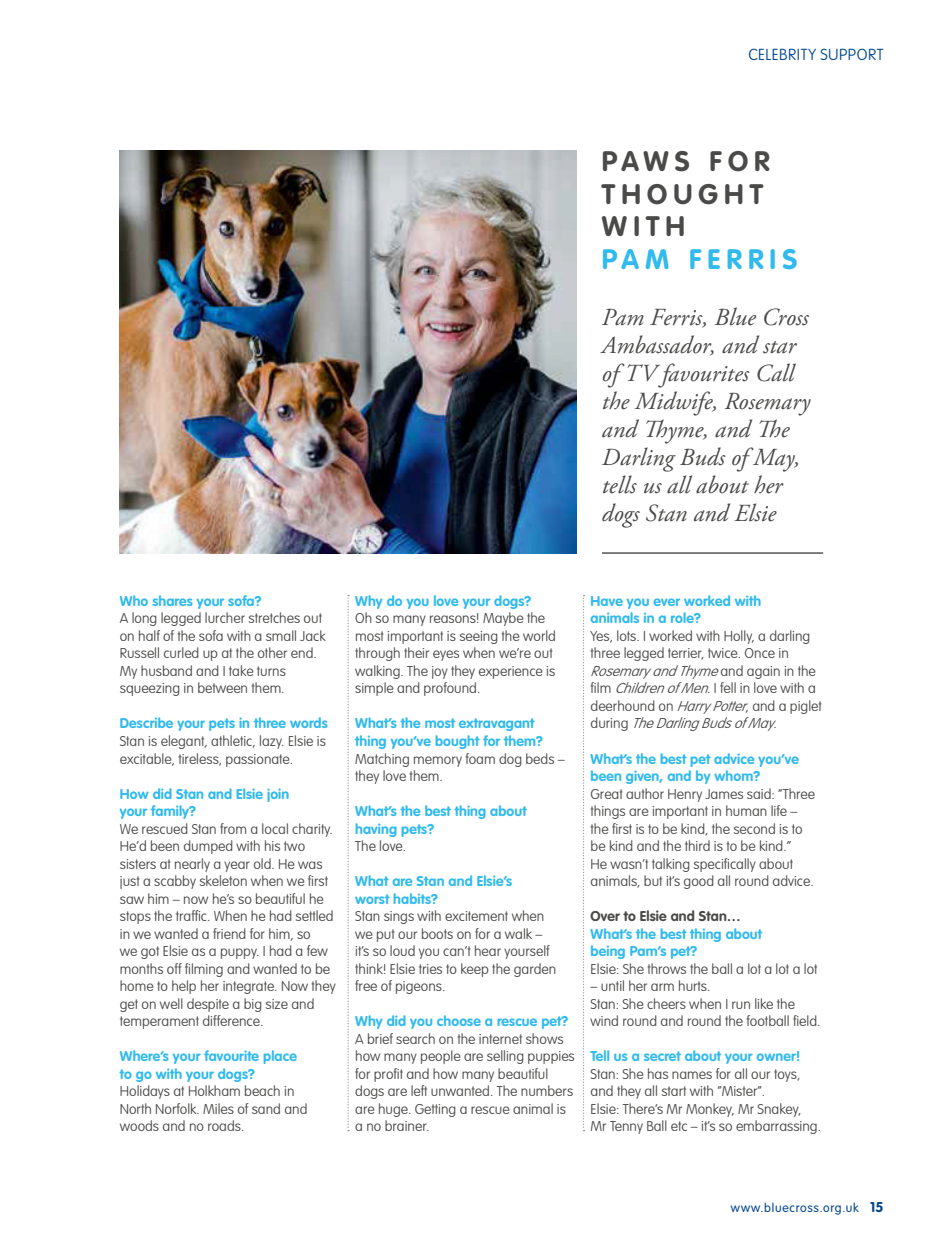
<style>
.page{position:relative;width:943px;height:1241px;background:#fff}
.page>*{position:absolute;margin:0;border:0;box-sizing:border-box;transform-origin:0 0}
.t1{font:700 27.82px/32.4px "VAG Rounded";letter-spacing:.22em;color:#4a4a49}
.t2{font:700 27.82px "VAG Rounded";letter-spacing:.22em;color:#30baed}
.t3{font:italic 24.5px/28px "Adobe Garamond Pro";color:#4a4a49}
.t4{font:100 15.75px "VAG Rounded";letter-spacing:.035em;color:#00468e}
.t5{font:100 14px/17.5px "VAG Rounded";color:#4a4a49}
.t6{font:700 14px/17.5px "VAG Rounded";letter-spacing:.01em;color:#30baed}
.t7{font:700 14px "VAG Rounded";letter-spacing:.01em;color:#4a4a49}
.t8{font:300 12.25px "VAG Rounded";letter-spacing:.065em;color:#00468e}
.s1{font-style:italic}
.s2{font-weight:700;font-size:14px}
</style>
<div class="page">
<svg style="left:347px;top:595px;width:2px;height:533px"></svg>
<img style="left:120px;top:151px;width:456px;height:402px">
<hr style="left:602px;top:552px;width:221px;height:1px;background:#000">
<svg style="left:583px;top:595px;width:1px;height:533px"></svg>
<p class="t4" style="left:748px;top:45px;width:136px">CELEBRITY SUPPORT</p>
<h1 class="t1" style="left:602px;top:146px;width:169px">PAWS FOR<br>THOUGHT<br>WITH</h1>
<h1 class="t2" style="left:602px;top:242px;width:197px">PAM FERRIS</h1>
<h2 class="t3" style="left:602px;top:303px;width:209px">Pam Ferris, Blue Cross<br>Ambassador, and star of TV favourites Call the Midwife, Rosemary and Thyme, and The<br>Darling Buds of May, tells us all about her dogs Stan and Elsie</h2>
<p class="t6" style="left:120px;top:592px;width:143px">Who shares your sofa?</p>
<p class="t5" style="left:120px;top:610px;width:207px">A long legged lurcher stretches out on half of the sofa with a small Jack<br>Russell curled up at the other end.<br>My husband and I take turns squeezing in between them.</p>
<p class="t6" style="left:120px;top:715px;width:209px">Describe your pets in three words</p>
<p class="t5" style="left:120px;top:732px;width:207px">Stan is elegant, athletic, lazy. Elsie is excitable, tireless, passionate.</p>
<p class="t6" style="left:120px;top:785px;width:171px">How did Stan and Elsie join your family?</p>
<p class="t5" style="left:120px;top:820px;width:217px">We rescued Stan from a local charity.<br>He’d been dumped with his two sisters at nearly a year old. He was just a scabby skeleton when we first saw him – now he’s so beautiful he stops the traffic. When he had settled in we wanted a friend for him, so<br>we got Elsie as a puppy. I had a few months off filming and wanted to be home to help her integrate. Now they get on well despite a big size and temperament difference.</p>
<p class="t6" style="left:120px;top:1047px;width:179px">Where’s your favourite place to go with your dogs?</p>
<p class="t5" style="left:120px;top:1082px;width:189px">Holidays at Holkham beach in<br>North Norfolk. Miles of sand and woods and no roads.</p>
<p class="t6" style="left:355px;top:592px;width:178px">Why do you love your dogs?</p>
<p class="t5" style="left:355px;top:610px;width:202px">Oh so many reasons! Maybe the most important is seeing the world through their eyes when we’re out walking. The joy they experience is simple and profound.</p>
<p class="t6" style="left:355px;top:715px;width:189px">What’s the most extravagant thing you’ve bought for them?</p>
<p class="t5" style="left:355px;top:750px;width:211px">Matching memory foam dog beds – they love them.</p>
<p class="t6" style="left:355px;top:802px;width:173px">What’s the best thing about having pets?</p>
<p class="t5" style="left:355px;top:837px;width:53px">The love.</p>
<p class="t6" style="left:355px;top:872px;width:158px">What are Stan and Elsie’s worst habits?</p>
<p class="t5" style="left:355px;top:907px;width:203px">Stan sings with excitement when we put our boots on for a walk – it’s so loud you can’t hear yourself think! Elsie tries to keep the garden free of pigeons.</p>
<p class="t6" style="left:355px;top:1012px;width:215px">Why did you choose a rescue pet?</p>
<p class="t5" style="left:355px;top:1030px;width:221px">A brief search on the internet shows how many people are selling puppies for profit and how many beautiful dogs are left unwanted. The numbers are huge. Getting a rescue animal is a no brainer.</p>
<p class="t6" style="left:590px;top:592px;width:172px">Have you ever worked with animals in a role?</p>
<p class="t5" style="left:590px;top:627px;width:233px">Yes, lots. I worked with Holly, a darling three legged terrier, twice. Once in <span class="s1">RosemaryandThyme</span>a n d a g a i n i n t h e film <span class="s1">ChildrenofMen</span>. I fell in love with a deerhound on <span class="s1">HarryPotter</span>, and a piglet d u r i n g <span class="s1">TheDarlingBudsofMay</span>.</p>
<p class="t6" style="left:590px;top:750px;width:210px">What’s the best pet advice you’ve been given, and by whom?</p>
<p class="t5" style="left:590px;top:785px;width:226px">Great author Henry James said: “Three things are important in human life – the first is to be kind, the second is to be kind and the third is to be kind.”<br>He wasn’t talking specifically about animals, but it’s good all round advice.</p>
<p class="t7" style="left:590px;top:907px;width:152px">Over to Elsie and Stan…</p>
<p class="t6" style="left:590px;top:925px;width:173px">What’s the best thing about being Pam’s pet?</p>
<p class="t5" style="left:590px;top:960px;width:228px">Elsie: She throws the ball a lot a lot a lot</p>
<p class="t5" style="left:590px;top:977px;width:231px">– until her arm hurts.<br>Stan: She cheers when I run like the wind round and round the football field.</p>
<p class="t6" style="left:590px;top:1047px;width:211px">Tell us a secret about your owner!</p>
<p class="t5" style="left:590px;top:1065px;width:232px">Stan: She has names for all our toys, and they all start with “Mister”.<br>Elsie: There’s Mr Monkey, Mr Snakey,<br>Mr Tenny Ball etc – it’s so embarrassing.</p>
<p class="t8" style="left:730px;top:1200px;width:154px">www.bluecross.org.uk <span class="s2">15</span></p>
</div>
